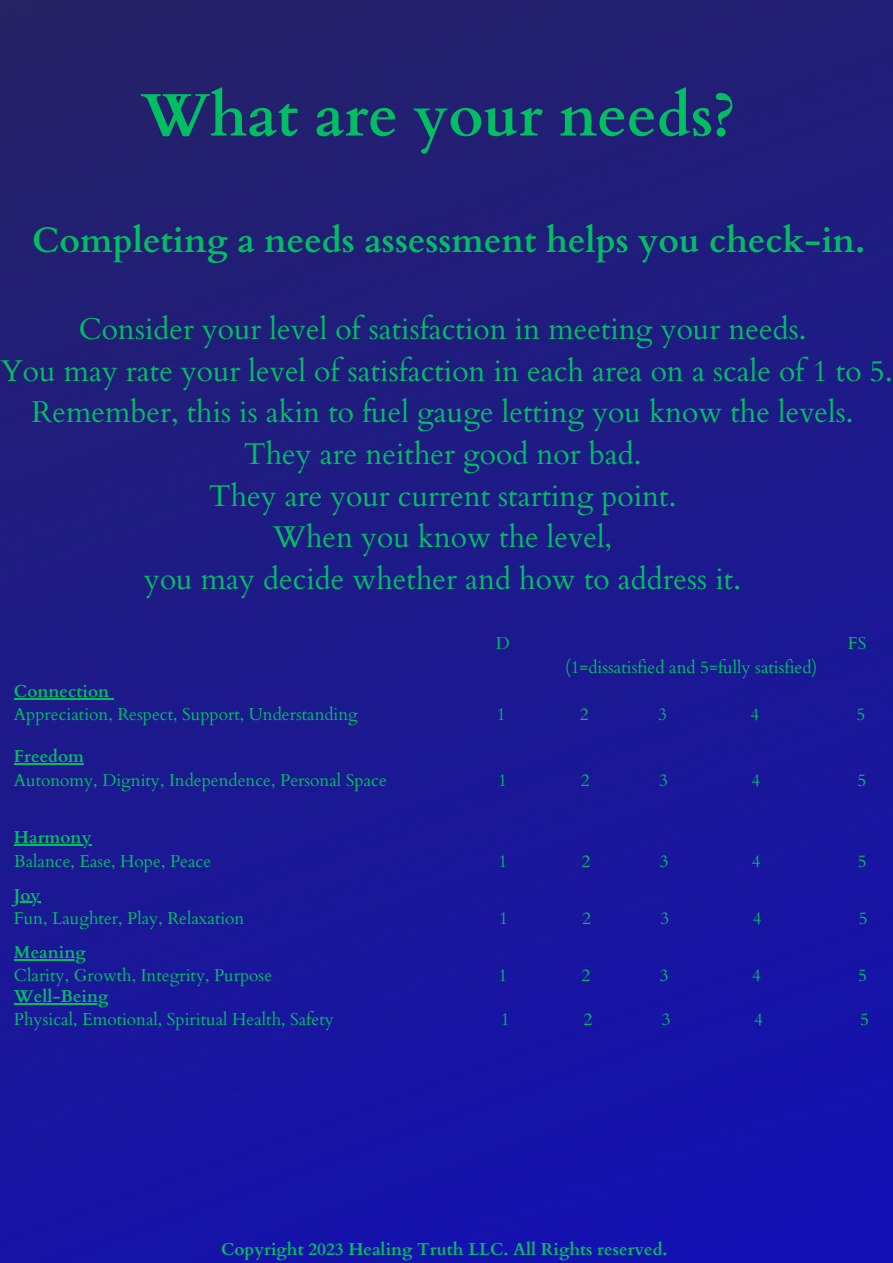
<style>
.page{position:relative;width:893px;height:1263px;background:#fff}
.page>*{position:absolute;margin:0;border:0;box-sizing:border-box;transform-origin:0 0}
.t1{font:700 60px "Cardo";color:#00bf63}
.t2{font:700 35.25px "Cardo";color:#00bf63}
.t3{font:30px/41.6px "Cardo";color:#00bf63;text-align:center}
.t4{font:17.25px "Cardo";color:#00bf63}
.t5{font:700 17.25px "Cardo";color:#00bf63}
</style>
<div class="page">
<img style="left:0;top:0;width:893px;height:1263px">
<hr style="left:14px;top:959px;width:72px;height:1px;background:#00bf63">
<hr style="left:14px;top:901px;width:26px;height:2px;background:#00bf63">
<hr style="left:14px;top:844px;width:77px;height:2px;background:#00bf63">
<hr style="left:14px;top:763px;width:70px;height:2px;background:#00bf63">
<hr style="left:14px;top:698px;width:95px;height:1px;background:#00bf63">
<hr style="left:14px;top:1003px;width:94px;height:1px;background:#00bf63">
<h1 class="t1" style="left:141px;top:76px;width:596px">What are your needs?</h1>
<h2 class="t2" style="left:32px;top:217px;width:834px">Completing a needs assessment helps you check-in.</h2>
<p class="t3" style="left:1px;top:309px;width:893px">Consider your level of satisfaction in meeting your needs.<br>You may rate your level of satisfaction in each area on a scale of 1 to 5.<br>Remember, this is akin to fuel gauge letting you know the levels.<br>They are neither good nor bad.<br>They are your current starting point.<br>When you know the level,<br>you may decide whether and how to address it.</p>
<p class="t4" style="left:496px;top:632px;width:16px">D</p>
<p class="t4" style="left:848px;top:632px;width:20px">FS</p>
<p class="t4" style="left:565px;top:656px;width:253px">(1=dissatisfied and 5=fully satisfied)</p>
<p class="t5" style="left:14px;top:680px;width:97px">Connection</p>
<p class="t4" style="left:14px;top:703px;width:345px">Appreciation, Respect, Support, Understanding</p>
<p class="t4" style="left:497px;top:703px;width:10px">1</p>
<p class="t4" style="left:580px;top:703px;width:10px">2</p>
<p class="t4" style="left:658px;top:703px;width:10px">3</p>
<p class="t4" style="left:750px;top:703px;width:10px">4</p>
<p class="t4" style="left:856px;top:703px;width:10px">5</p>
<p class="t5" style="left:14px;top:745px;width:71px">Freedom</p>
<p class="t4" style="left:14px;top:769px;width:374px">Autonomy, Dignity, Independence, Personal Space</p>
<p class="t4" style="left:498px;top:769px;width:10px">1</p>
<p class="t4" style="left:581px;top:769px;width:10px">2</p>
<p class="t4" style="left:659px;top:769px;width:10px">3</p>
<p class="t4" style="left:751px;top:769px;width:10px">4</p>
<p class="t4" style="left:857px;top:769px;width:10px">5</p>
<p class="t5" style="left:14px;top:826px;width:79px">Harmony</p>
<p class="t4" style="left:14px;top:850px;width:199px">Balance, Ease, Hope, Peace</p>
<p class="t4" style="left:498px;top:850px;width:10px">1</p>
<p class="t4" style="left:581px;top:850px;width:10px">2</p>
<p class="t4" style="left:659px;top:850px;width:10px">3</p>
<p class="t4" style="left:752px;top:850px;width:10px">4</p>
<p class="t4" style="left:858px;top:850px;width:10px">5</p>
<p class="t5" style="left:14px;top:883px;width:28px">Joy</p>
<p class="t4" style="left:14px;top:907px;width:232px">Fun, Laughter, Play, Relaxation</p>
<p class="t4" style="left:499px;top:907px;width:10px">1</p>
<p class="t4" style="left:582px;top:907px;width:10px">2</p>
<p class="t4" style="left:660px;top:907px;width:10px">3</p>
<p class="t4" style="left:752px;top:907px;width:10px">4</p>
<p class="t4" style="left:858px;top:907px;width:10px">5</p>
<p class="t5" style="left:14px;top:941px;width:73px">Meaning</p>
<p class="t4" style="left:14px;top:964px;width:260px">Clarity, Growth, Integrity, Purpose</p>
<p class="t4" style="left:498px;top:964px;width:10px">1</p>
<p class="t4" style="left:581px;top:964px;width:10px">2</p>
<p class="t4" style="left:660px;top:964px;width:10px">3</p>
<p class="t4" style="left:752px;top:964px;width:10px">4</p>
<p class="t4" style="left:858px;top:964px;width:10px">5</p>
<p class="t5" style="left:14px;top:984px;width:96px">Well-Being</p>
<p class="t4" style="left:14px;top:1008px;width:321px">Physical, Emotional, Spiritual Health, Safety</p>
<p class="t4" style="left:501px;top:1008px;width:10px">1</p>
<p class="t4" style="left:583px;top:1008px;width:10px">2</p>
<p class="t4" style="left:662px;top:1008px;width:10px">3</p>
<p class="t4" style="left:754px;top:1008px;width:10px">4</p>
<p class="t4" style="left:860px;top:1008px;width:10px">5</p>
<p class="t5" style="left:221px;top:1238px;width:448px">Copyright 2023 Healing Truth LLC. All Rights reserved.</p>
</div>
